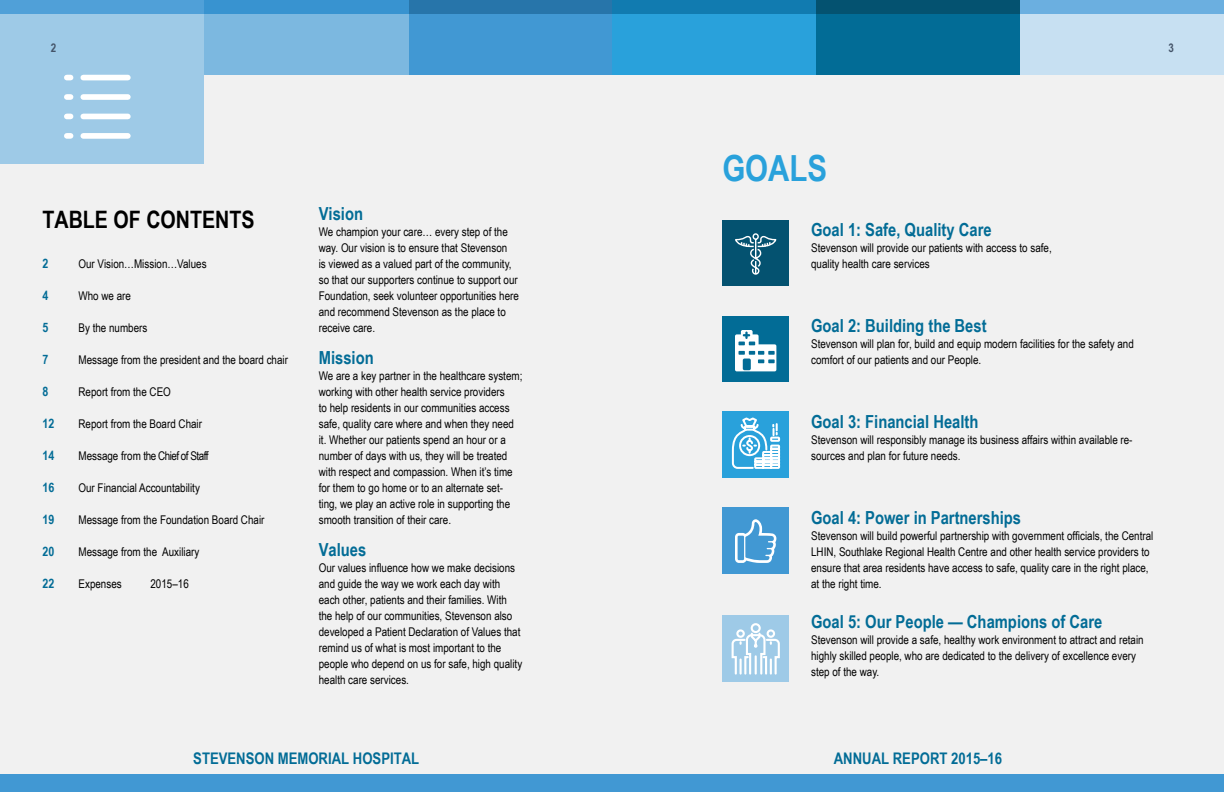
<style>
.page{position:relative;width:1224px;height:792px;background:#f1f1f1}
.page>*{position:absolute;margin:0;border:0;box-sizing:border-box;transform-origin:0 0}
.t1{font:700 36px "Arial Narrow";color:#29a1db}
.t2{font:700 24px "Arial Narrow";color:#000}
.t3{font:700 18px "Arial Narrow";color:#026c96}
.t4{font:700 16px "Arial Narrow";color:#026c96}
.t5{font:700 13px "Arial Narrow";color:#026c96}
.t6{font:12px/16px "Arial Narrow";color:#000}
.t7{font:12px "Arial Narrow";letter-spacing:-.04em;color:#000}
.t8{font:700 12px "Arial Narrow";color:#445469}
</style>
<div class="page">
<div style="left:816px;top:1px;width:204px;height:74px;background:#026c96"></div>
<div style="left:612px;top:1px;width:204px;height:74px;background:#29a1db"></div>
<div style="left:408px;top:1px;width:204px;height:74px;background:#4198d3"></div>
<div style="left:204px;top:1px;width:204px;height:74px;background:#7cb8e0"></div>
<div style="left:1020px;top:0;width:204px;height:75px;background:#c7e0f2"></div>
<div style="left:722px;top:507px;width:67px;height:67px;background:#4198d3"></div>
<div style="left:722px;top:615px;width:67px;height:67px;background:#9ecae7"></div>
<div style="left:722px;top:316px;width:67px;height:66px;background:#026c96"></div>
<div style="left:722px;top:220px;width:67px;height:66px;background:#045270"></div>
<div style="left:722px;top:411px;width:67px;height:67px;background:#29a1db"></div>
<div style="left:0;top:1px;width:204px;height:163px;background:#9ecae7"></div>
<svg style="left:735px;top:233px;width:42px;height:42px"></svg>
<svg style="left:735px;top:519px;width:41px;height:44px"></svg>
<svg style="left:731px;top:417px;width:50px;height:52px"></svg>
<svg style="left:731px;top:623px;width:49px;height:52px"></svg>
<svg style="left:735px;top:330px;width:41px;height:41px"></svg>
<svg style="left:67px;top:75px;width:4px;height:5px"></svg>
<div style="left:83px;top:75px;width:45px;height:5px;background:#fff"></div>
<svg style="left:67px;top:94px;width:4px;height:6px"></svg>
<div style="left:83px;top:94px;width:45px;height:6px;background:#fff"></div>
<svg style="left:67px;top:114px;width:4px;height:5px"></svg>
<div style="left:83px;top:114px;width:45px;height:5px;background:#fff"></div>
<svg style="left:67px;top:133px;width:4px;height:6px"></svg>
<div style="left:83px;top:133px;width:45px;height:6px;background:#fff"></div>
<div style="left:816px;top:0;width:204px;height:13px;background:#045270"></div>
<div style="left:612px;top:0;width:204px;height:13px;background:#117bb0"></div>
<div style="left:408px;top:0;width:204px;height:13px;background:#2775aa"></div>
<div style="left:204px;top:0;width:204px;height:13px;background:#3893d0"></div>
<div style="left:0;top:0;width:204px;height:13px;background:#50a0d8"></div>
<div style="left:1020px;top:0;width:204px;height:13px;background:#6bafe0"></div>
<div style="left:0;top:774px;width:612px;height:18px;background:#4198d3"></div>
<div style="left:612px;top:774px;width:612px;height:18px;background:#4198d3"></div>
<p class="t8" style="left:51px;top:39px;width:7px">2</p>
<p class="t8" style="left:1169px;top:39px;width:7px">3</p>
<h2 class="t2" style="left:43px;top:201px;width:214px">TABLE OF CONTENTS</h2>
<h3 class="t3" style="left:319px;top:200px;width:46px">Vision</h3>
<p class="t6" style="left:319px;top:223px;width:202px">We champion your care… every step of the way. Our vision is to ensure that Stevenson<br>is viewed as a valued part of the community, so that our supporters continue to support our Foundation, seek volunteer opportunities here and recommend Stevenson as the place to receive care.</p>
<h3 class="t3" style="left:319px;top:344px;width:56px">Mission</h3>
<p class="t6" style="left:319px;top:367px;width:205px">We are a key partner in the healthcare system; working with other health service providers<br>to help residents in our communities access safe, quality care where and when they need it. Whether our patients spend an hour or a number of days with us, they will be treated with respect and compassion. When it’s time for them to go home or to an alternate set&shy;ting, we play an active role in supporting the smooth transition of their care.</p>
<h3 class="t3" style="left:319px;top:536px;width:49px">Values</h3>
<p class="t6" style="left:319px;top:559px;width:205px">Our values influence how we make decisions and guide the way we work each day with each other, patients and their families. With the help of our communities, Stevenson also developed a Patient Declaration of Values that remind us of what is most important to the people who depend on us for safe, high quality health care services.</p>
<p class="t5" style="left:43px;top:254px;width:7px">2</p>
<p class="t6" style="left:79px;top:255px;width:130px">Our Vision…Mission…Values</p>
<p class="t5" style="left:43px;top:286px;width:7px">4</p>
<p class="t6" style="left:79px;top:287px;width:54px">Who we are</p>
<p class="t5" style="left:43px;top:318px;width:7px">5</p>
<p class="t6" style="left:79px;top:319px;width:70px">By the numbers</p>
<p class="t5" style="left:43px;top:350px;width:7px">7</p>
<p class="t6" style="left:79px;top:351px;width:211px">Message from the president and the board chair</p>
<p class="t5" style="left:43px;top:382px;width:7px">8</p>
<p class="t6" style="left:79px;top:383px;width:94px">Report from the CEO</p>
<p class="t5" style="left:43px;top:414px;width:13px">12</p>
<p class="t6" style="left:79px;top:415px;width:125px">Report from the Board Chair</p>
<p class="t5" style="left:43px;top:446px;width:13px">14</p>
<p class="t7" style="left:79px;top:447px;width:132px">Message from the Chief of Staff</p>
<p class="t5" style="left:43px;top:478px;width:13px">16</p>
<p class="t6" style="left:79px;top:479px;width:123px">Our Financial Accountability</p>
<p class="t5" style="left:43px;top:510px;width:13px">19</p>
<p class="t6" style="left:79px;top:511px;width:187px">Message from the Foundation Board Chair</p>
<p class="t5" style="left:43px;top:542px;width:13px">20</p>
<p class="t6" style="left:79px;top:543px;width:122px">Message from the Auxiliary</p>
<p class="t5" style="left:43px;top:574px;width:13px">22</p>
<p class="t6" style="left:79px;top:575px;width:45px">Expenses</p>
<p class="t6" style="left:151px;top:575px;width:40px">2015–16</p>
<h1 class="t1" style="left:722px;top:141px;width:106px">GOALS</h1>
<h3 class="t3" style="left:811px;top:216px;width:182px">Goal 1: Safe, Quality Care</h3>
<p class="t6" style="left:811px;top:239px;width:242px">Stevenson will provide our patients with access to safe, quality health care services</p>
<h3 class="t3" style="left:811px;top:312px;width:177px">Goal 2: Building the Best</h3>
<p class="t6" style="left:811px;top:335px;width:324px">Stevenson will plan for, build and equip modern facilities for the safety and comfort of our patients and our People.</p>
<h3 class="t3" style="left:811px;top:408px;width:169px">Goal 3: Financial Health</h3>
<p class="t6" style="left:811px;top:431px;width:323px">Stevenson will responsibly manage its business affairs within available re&shy;sources and plan for future needs.</p>
<h3 class="t3" style="left:811px;top:504px;width:212px">Goal 4: Power in Partnerships</h3>
<p class="t6" style="left:811px;top:527px;width:344px">Stevenson will build powerful partnership with government officials, the Central LHIN, Southlake Regional Health Centre and other health service providers to ensure that area residents have access to safe, quality care in the right place, at the right time.</p>
<h3 class="t3" style="left:811px;top:608px;width:293px">Goal 5: Our People — Champions of Care</h3>
<p class="t6" style="left:811px;top:631px;width:334px">Stevenson will provide a safe, healthy work environment to attract and retain highly skilled people, who are dedicated to the delivery of excellence every step of the way.</p>
<h3 class="t4" style="left:193px;top:746px;width:227px">STEVENSON MEMORIAL HOSPITAL</h3>
<h3 class="t4" style="left:834px;top:746px;width:170px">ANNUAL REPORT 2015–16</h3>
</div>
